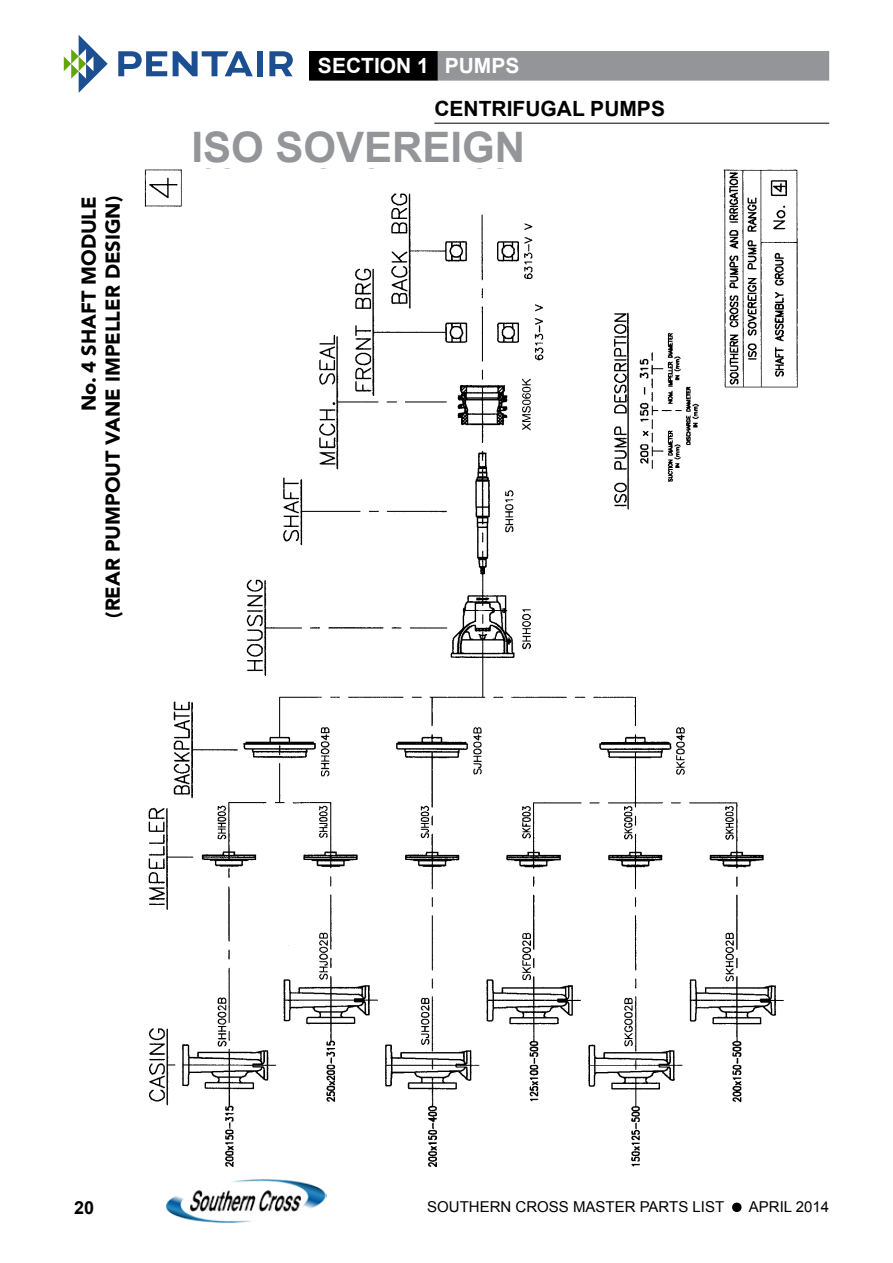
<style>
.page{position:relative;width:893px;height:1263px;background:#fff}
.page>*{position:absolute;margin:0;border:0;box-sizing:border-box;transform-origin:0 0}
.t1{font:700 42px "Arial";color:#939598}
.t2{font:900 34.2px "Avenir";color:#808285}
.t3{font:900 25.65px "Avenir";color:#808285}
.t4{font:700 21px "Arial";color:#000}
.t5{font:700 21px "Arial";color:#fff}
.t6{font:900 19.95px/24px "Avenir";color:#000;text-align:right}
.t7{font:700 18px "Arial";color:#000}
.t8{font:15px "Arial";color:#000}
.s1{font-style:italic}
</style>
<div class="page">
<svg style="left:732px;top:1202px;width:10px;height:10px"></svg>
<div style="left:310px;top:52px;width:127px;height:28px;background:#000"></div>
<div style="left:309px;top:51px;width:129px;height:30px;border:2px solid #000"></div>
<div style="left:438px;top:51px;width:391px;height:30px;background:#939598;border:2px solid #939598"></div>
<hr style="left:434px;top:123px;width:395px;height:1px;background:#000">
<img style="left:165px;top:1179px;width:161px;height:44px">
<svg style="left:64px;top:35px;width:44px;height:58px"></svg>
<svg style="left:118px;top:51px;width:49px;height:25px"></svg>
<svg style="left:173px;top:51px;width:80px;height:25px"></svg>
<div style="left:257px;top:51px;width:6px;height:25px;background:#1c4f91"></div>
<svg style="left:269px;top:51px;width:24px;height:25px"></svg>
<img style="left:144px;top:169px;width:654px;height:998px">
<p class="t6" style="left:77px;top:618px;width:423px;rotate:-90deg">No. 4 SHAFT MODULE<br>(REAR PUMPOUT VANE IMPELLER DESIGN)</p>
<p class="t5" style="left:318px;top:52px;width:203px">SECTION 1 PUMPS</p>
<p class="t4" style="left:434px;top:95px;width:232px">CENTRIFUGAL PUMPS</p>
<h1 class="t1" style="left:191px;top:120px;width:335px">ISO SOVEREIGN</h1>
<h2 class="t2" style="left:202px;top:109px;width:60px">ISO</h2>
<p class="t3" style="left:202px;top:143px;width:342px">SOVEREIGN CENTRIFUGAL</p>
<p class="t7" style="left:74px;top:1195px;width:22px">20</p>
<p class="t8" style="left:427px;top:1196px;width:403px">SOUTHERN CROSS MASTER PARTS LIST <span class="s1">●</span> APRIL 2014</p>
</div>
